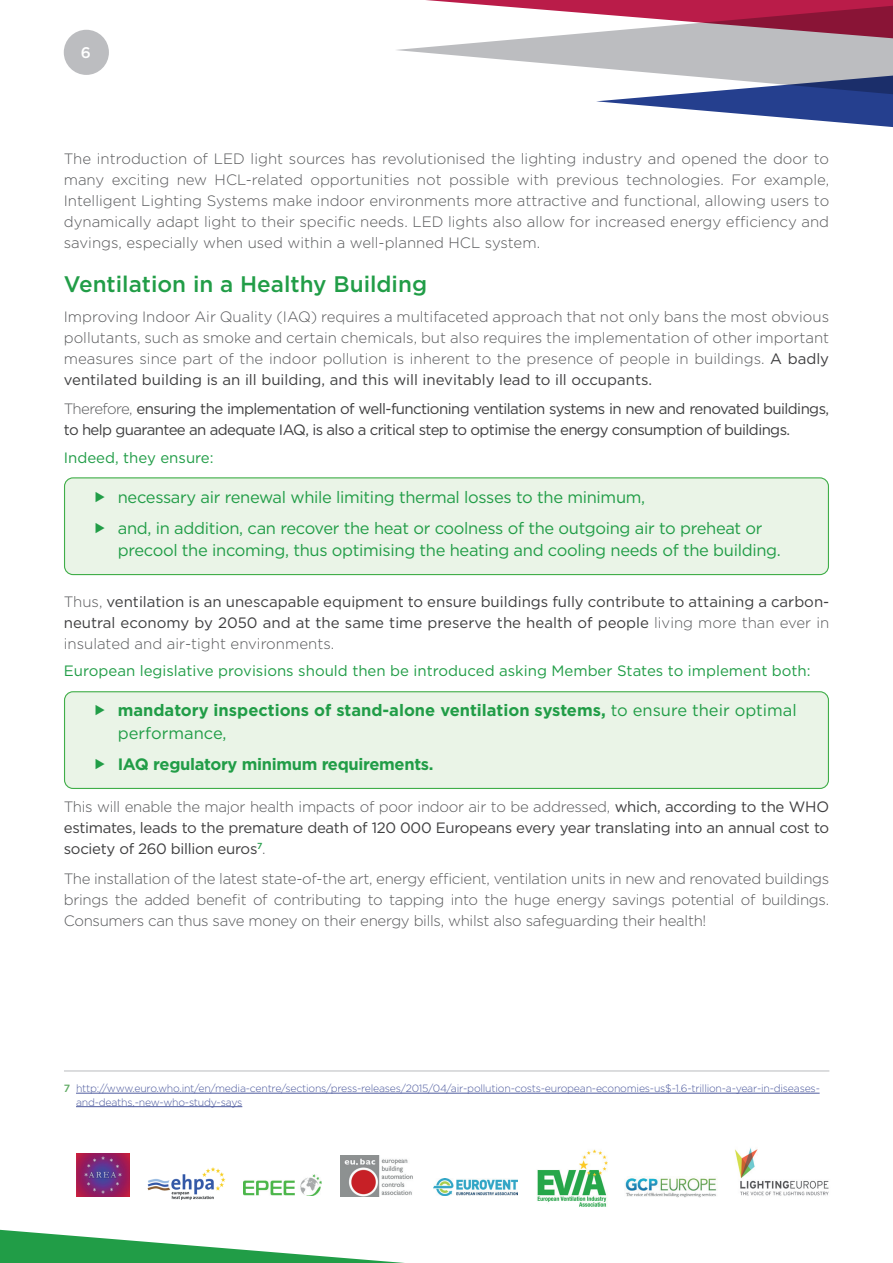
<style>
.page{position:relative;width:893px;height:1263px;background:#fff}
.page>*{position:absolute;margin:0;border:0;box-sizing:border-box;transform-origin:0 0}
.t1{font:500 22.5px "Gotham";color:#219d47}
.t2{font:16.5px/31.2px "Gotham";letter-spacing:-.02em;color:#219d47}
.t3{font:700 16.5px/22.5px "Gotham";letter-spacing:-.005em;color:#219d47}
.t4{font:500 15.45px "Gotham";color:#fff}
.t5{font:300 15px/21px "Gotham";color:#57585a;text-align:justify}
.t6{font:15px/21px "Gotham";letter-spacing:-.04em;color:#3e3e3f;text-align:justify}
.t7{font:15px "Gotham";color:#219d47}
.t8{font:300 10.5px/13.5px "Gotham";letter-spacing:-.02em;color:#4d5a9e}
.s1{font-weight:400;color:#3e3e3f}
.s2{font-weight:300;color:#57585a}
.s3{font-weight:400}
.s4{font-weight:500;color:#5faa63}
</style>
<div class="page">
<div style="left:65px;top:478px;width:763px;height:97px;background:#eaf4e7;border-radius:9px"></div>
<div style="left:64px;top:477px;width:765px;height:98px;border:1px solid #40ae49;border-radius:9px"></div>
<div style="left:65px;top:692px;width:763px;height:96px;background:#eaf4e7;border-radius:9px"></div>
<div style="left:64px;top:691px;width:765px;height:98px;border:1px solid #40ae49;border-radius:9px"></div>
<hr style="left:76px;top:1093px;width:744px;height:1px;background:#4d5a9e">
<hr style="left:76px;top:1106px;width:166px;height:1px;background:#4d5a9e">
<hr style="left:64px;top:1070px;width:765px;height:2px;background:#d1d2d4">
<div style="left:64px;top:30px;width:45px;height:45px;background:#bcbdc0;border-radius:50%"></div>
<svg style="left:0;top:1230px;width:404px;height:33px"></svg>
<svg style="left:596px;top:101px;width:297px;height:26px"></svg>
<svg style="left:397px;top:0;width:496px;height:101px"></svg>
<img style="left:76px;top:1153px;width:54px;height:44px">
<img style="left:147px;top:1167px;width:79px;height:33px">
<img style="left:243px;top:1175px;width:79px;height:21px">
<img style="left:341px;top:1155px;width:72px;height:42px">
<img style="left:433px;top:1178px;width:84px;height:17px">
<img style="left:537px;top:1149px;width:71px;height:58px">
<img style="left:625px;top:1178px;width:92px;height:19px">
<img style="left:735px;top:1148px;width:94px;height:48px">
<p class="t4" style="left:81px;top:42px;width:12px">6</p>
<p class="t5" style="left:64px;top:149px;width:767px">The introduction of LED light sources has revolutionised the lighting industry and opened the door to many exciting new HCL-related opportunities not possible with previous technologies. For example, Intelligent Lighting Systems make indoor environments more attractive and functional, allowing users to dynamically adapt light to their specific needs. LED lights also allow for increased energy efficiency and savings, especially when used within a well-planned HCL system.</p>
<h1 class="t1" style="left:64px;top:270px;width:365px">Ventilation in a Healthy Building</h1>
<p class="t5" style="left:64px;top:306px;width:767px">Improving Indoor Air Quality (IAQ) requires a multifaceted approach that not only bans the most obvious pollutants, such as smoke and certain chemicals, but also requires the implementation of other important measures since part of the indoor pollution is inherent to the presence of people in buildings. <span class="s1">A badly ventilated building is an ill building, and this will inevitably lead to ill occupants.</span></p>
<p class="t6" style="left:64px;top:399px;width:767px"><span class="s2">Therefore,</span> ensuring the implementation of well-functioning ventilation systems in new and renovated buildings, to help guarantee an adequate IAQ, is also a critical step to optimise the energy consumption of buildings.</p>
<p class="t7" style="left:64px;top:448px;width:151px">Indeed, they ensure:</p>
<p class="t2" style="left:118px;top:481px;width:646px">necessary air renewal while limiting thermal losses to the minimum,<br>and, in addition, can recover the heat or coolness of the outgoing air to preheat or</p>
<p class="t2" style="left:118px;top:535px;width:665px">precool the incoming, thus optimising the heating and cooling needs of the building.</p>
<p class="t6" style="left:64px;top:591px;width:767px"><span class="s2">Thus,</span> ventilation is an unescapable equipment to ensure buildings fully contribute to attaining a carbon&shy;neutral economy by 2050 and at the same time preserve the health of people <span class="s2">living more than ever in insulated and air-tight environments.</span></p>
<p class="t7" style="left:64px;top:662px;width:748px">European legislative provisions should then be introduced asking Member States to implement both:</p>
<p class="t3" style="left:118px;top:699px;width:681px">mandatory inspections of stand-alone ventilation systems, <span class="s3">to ensure their optimal performance,</span></p>
<p class="t3" style="left:118px;top:753px;width:317px">IAQ regulatory minimum requirements.</p>
<p class="t6" style="left:64px;top:796px;width:767px"><span class="s2">This will enable the major health impacts of poor indoor air to be addressed,</span> which, according to the WHO estimates, leads to the premature death of 120 000 Europeans every year translating into an annual cost to society of 260 billion euros<sup>7</sup><span class="s2">.</span></p>
<p class="t5" style="left:64px;top:868px;width:767px">The installation of the latest state-of-the art, energy efficient, ventilation units in new and renovated buildings brings the added benefit of contributing to tapping into the huge energy savings potential of buildings.<br>Consumers can thus save money on their energy bills, whilst also safeguarding their health!</p>
<p class="t8" style="left:76px;top:1081px;width:745px;text-indent:-12px"><span class="s4">7</span> http://www.euro.who.int/en/media-centre/sections/press-releases/2015/04/air-pollution-costs-european-economies-us$-1.6-trillion-a-year-in-diseases&shy;and-deaths,-new-who-study-says</p>
</div>
